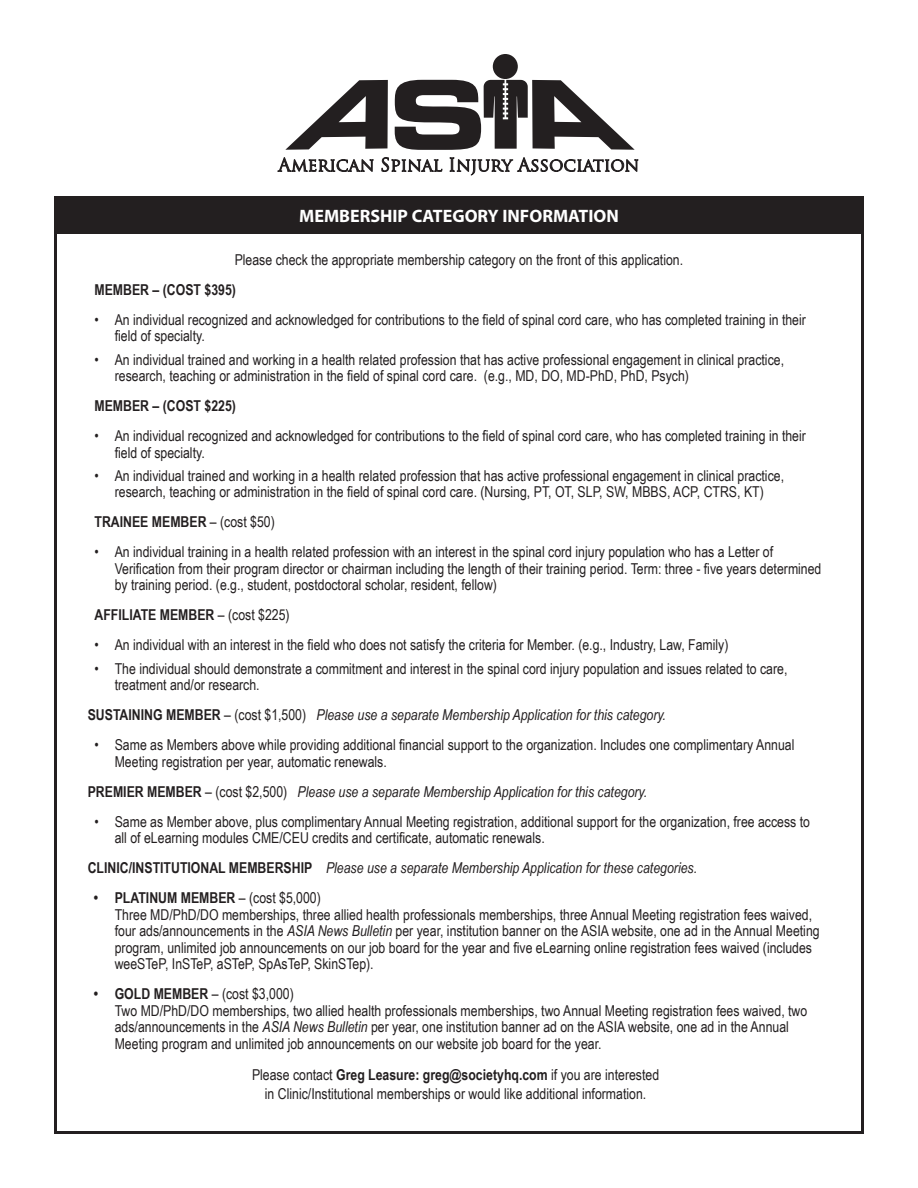
<style>
.page{position:relative;width:918px;height:1188px;background:#fff}
.page>*{position:absolute;margin:0;border:0;box-sizing:border-box;transform-origin:0 0}
.t1{font:700 18px "Myriad Pro";color:#fff}
.Reglah{font:15px/16.5px "Arial Narrow";color:#231f20}
.t2{font:italic 15px "Arial Narrow";color:#231f20}
.t3{font:700 15px "Arial Narrow";color:#231f20}
.s1{font-weight:400}
.s2{font-weight:700;font-style:normal}
.s3{font-style:normal}
.s4{font-weight:700}
.s5{font-style:italic}
</style>
<div class="page">
<div style="left:54px;top:196px;width:810px;height:38px;background:#231f20"></div>
<div style="left:493px;top:54px;width:25px;height:25px;background:#231f20;border-radius:50%"></div>
<svg style="left:278px;top:80px;width:360px;height:95px"></svg>
<p class="t1" style="left:299px;top:204px;width:321px">MEMBERSHIP CATEGORY INFORMATION</p>
<p class="Reglah" style="left:235px;top:251px;width:450px">Please check the appropriate membership category on the front of this application.</p>
<p class="t3" style="left:94px;top:278px;width:143px">MEMBER – (COST $395)</p>
<p class="Reglah" style="left:115px;top:311px;width:693px;text-indent:-20px">• An individual recognized and acknowledged for contributions to the field of spinal cord care, who has completed training in their field of specialty.</p>
<p class="Reglah" style="left:115px;top:351px;width:671px;text-indent:-20px">• An individual trained and working in a health related profession that has active professional engagement in clinical practice, research, teaching or administration in the field of spinal cord care. (e.g., MD, DO, MD-PhD, PhD, Psych)</p>
<p class="t3" style="left:94px;top:395px;width:143px">MEMBER – (COST $225)</p>
<p class="Reglah" style="left:115px;top:427px;width:693px;text-indent:-20px">• An individual recognized and acknowledged for contributions to the field of spinal cord care, who has completed training in their field of specialty.</p>
<p class="Reglah" style="left:94px;top:467px;width:691px;text-align:center">• An individual trained and working in a health related profession that has active professional engagement in clinical practice, research, teaching or administration in the field of spinal cord care. (Nursing, PT, OT, SLP, SW, MBBS, ACP, CTRS, KT)</p>
<p class="t3" style="left:94px;top:511px;width:182px">TRAINEE MEMBER <span class="s1">– (cost $50)</span></p>
<p class="Reglah" style="left:115px;top:543px;width:708px;text-indent:-20px">• An individual training in a health related profession with an interest in the spinal cord injury population who has a Letter of<br>Verification from their program director or chairman including the length of their training period. Term: three - five years determined by training period. (e.g., student, postdoctoral scholar, resident, fellow)</p>
<p class="t3" style="left:94px;top:604px;width:197px">AFFILIATE MEMBER <span class="s1">– (cost $225)</span></p>
<p class="Reglah" style="left:94px;top:636px;width:636px">• An individual with an interest in the field who does not satisfy the criteria for Member. (e.g., Industry, Law, Family)</p>
<p class="Reglah" style="left:115px;top:660px;width:674px;text-indent:-20px">• The individual should demonstrate a commitment and interest in the spinal cord injury population and issues related to care, treatment and/or research.</p>
<p class="t2" style="left:88px;top:704px;width:580px"><span class="s2">SUSTAINING MEMBER</span> <span class="s3">– (cost $1,500)</span> Please use a separate Membership Application for this category.</p>
<p class="Reglah" style="left:115px;top:736px;width:681px;text-indent:-20px">• Same as Members above while providing additional financial support to the organization. Includes one complimentary Annual<br>Meeting registration per year, automatic renewals.</p>
<p class="t2" style="left:88px;top:781px;width:561px"><span class="s2">PREMIER MEMBER</span> <span class="s3">– (cost $2,500)</span> Please use a separate Membership Application for this category.</p>
<p class="Reglah" style="left:115px;top:813px;width:697px;text-indent:-20px">• Same as Member above, plus complimentary Annual Meeting registration, additional support for the organization, free access to all of eLearning modules CME/CEU credits and certificate, automatic renewals.</p>
<p class="t2" style="left:88px;top:857px;width:611px"><span class="s2">CLINIC/INSTITUTIONAL MEMBERSHIP</span> Please use a separate Membership Application for these categories.</p>
<p class="Reglah" style="left:115px;top:889px;width:706px;text-indent:-21px"><span class="s4">• PLATINUM MEMBER</span> – (cost $5,000)<br>Three MD/PhD/DO memberships, three allied health professionals memberships, three Annual Meeting registration fees waived, four ads/announcements in the <span class="s5">ASIA News Bulletin</span> per year, institution banner on the ASIA website, one ad in the Annual Meeting program, unlimited job announcements on our job board for the year and five eLearning online registration fees waived (includes weeSTeP, InSTeP, aSTeP, SpAsTeP, SkinSTep).</p>
<p class="Reglah" style="left:115px;top:985px;width:694px;text-indent:-21px"><span class="s4">• GOLD MEMBER</span> – (cost $3,000)<br>Two MD/PhD/DO memberships, two allied health professionals memberships, two Annual Meeting registration fees waived, two ads/announcements in the <span class="s5">ASIA News Bulletin</span> per year, one institution banner ad on the ASIA website, one ad in the Annual Meeting program and unlimited job announcements on our website job board for the year.</p>
<p class="Reglah" style="left:252px;top:1066px;width:409px">Please contact <span class="s4">Greg Leasure: greg@societyhq.com</span> if you are interested</p>
<p class="Reglah" style="left:265px;top:1085px;width:383px">in Clinic/Institutional memberships or would like additional information.</p>
</div>
